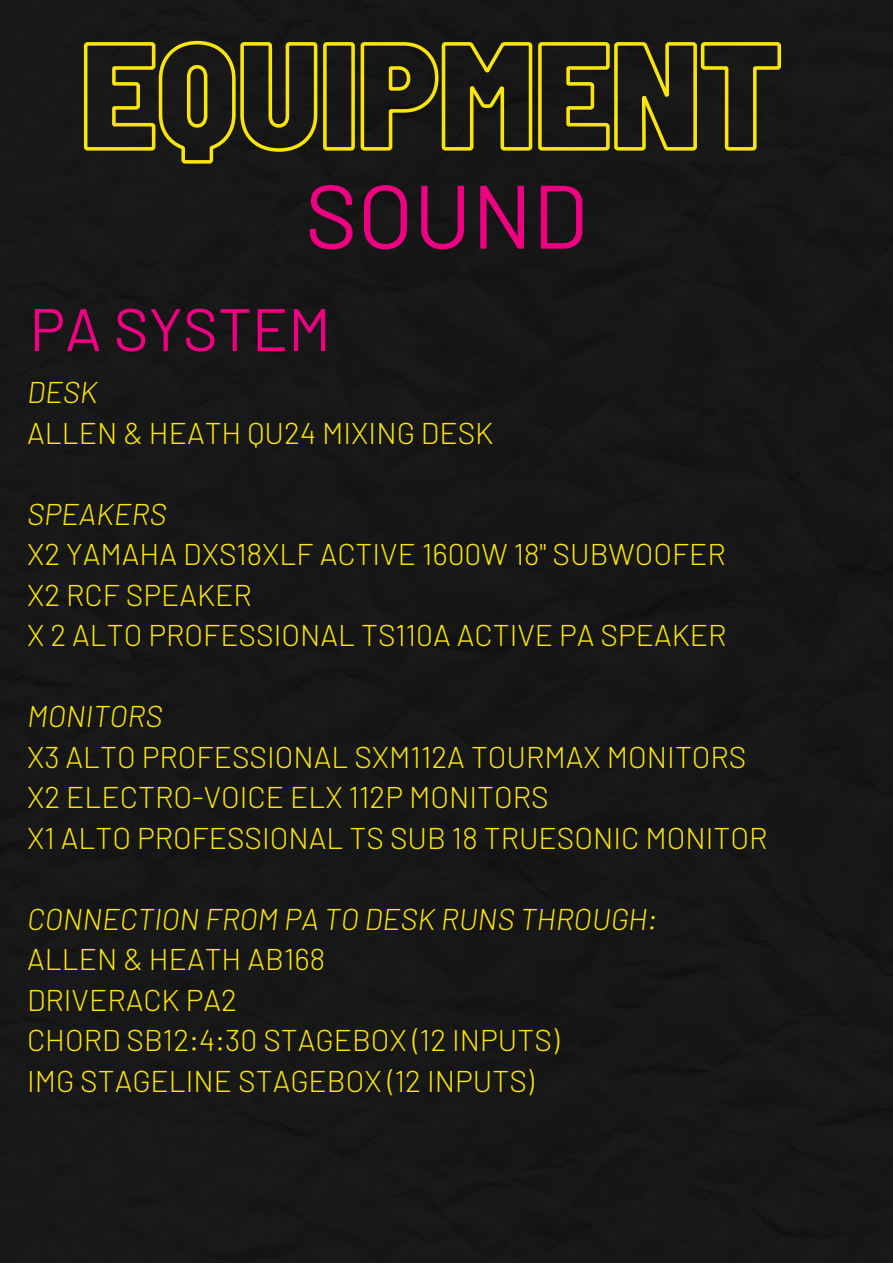
<style>
.page{position:relative;width:893px;height:1264px;background:#fff}
.page>*{position:absolute;margin:0;border:0;box-sizing:border-box;transform-origin:0 0}
.t1{font:90px "Barlow";color:#ed0181}
.t2{font:60px "Barlow";color:#ed0181}
.t3{font:300 30px/40.5px "Barlow";color:#fae50a}
.t4{font:italic 300 30px "Barlow";color:#fae50a}
</style>
<div class="page">
<div style="left:0;top:0;width:892px;height:1262px;background:#171718"></div>
<svg style="left:82px;top:39px;width:700px;height:126px;background:#3b3815"></svg>
<h1 class="t1" style="left:305px;top:159px;width:285px">SOUND</h1>
<h2 class="t2" style="left:30px;top:291px;width:303px">PA SYSTEM</h2>
<p class="t4" style="left:27px;top:373px;width:72px">DESK</p>
<p class="t3" style="left:27px;top:411px;width:468px">ALLEN &amp; HEATH QU24 MIXING DESK</p>
<p class="t4" style="left:27px;top:494px;width:141px">SPEAKERS</p>
<p class="t3" style="left:27px;top:533px;width:701px">X2 YAMAHA DXS18XLF ACTIVE 1600W 18" SUBWOOFER<br>X2 RCF SPEAKER<br>X 2 ALTO PROFESSIONAL TS110A ACTIVE PA SPEAKER</p>
<p class="t4" style="left:27px;top:697px;width:137px">MONITORS</p>
<p class="t3" style="left:27px;top:735px;width:741px">X3 ALTO PROFESSIONAL SXM112A TOURMAX MONITORS<br>X2 ELECTRO-VOICE ELX 112P MONITORS<br>X1 ALTO PROFESSIONAL TS SUB 18 TRUESONIC MONITOR</p>
<p class="t4" style="left:27px;top:899px;width:631px">CONNECTION FROM PA TO DESK RUNS THROUGH:</p>
<p class="t3" style="left:27px;top:937px;width:533px">ALLEN &amp; HEATH AB168<br>DRIVERACK PA2<br>CHORD SB12:4:30 STAGEBOX (12 INPUTS)<br>IMG STAGELINE STAGEBOX (12 INPUTS)</p>
</div>
